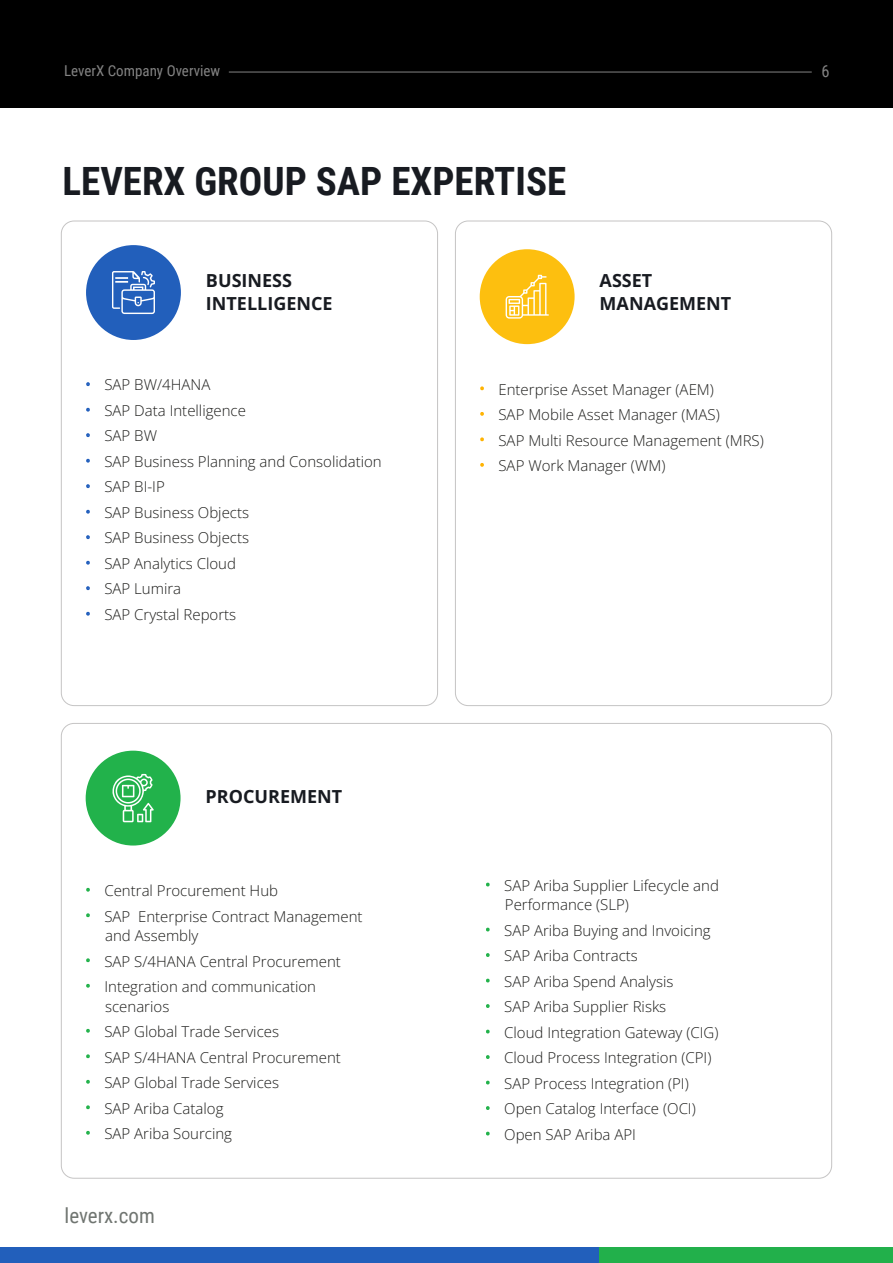
<style>
.page{position:relative;width:893px;height:1263px;background:#fff}
.page>*{position:absolute;margin:0;border:0;box-sizing:border-box;transform-origin:0 0}
.t1{font:700 39px "Roboto Condensed";color:#181b21}
.t2{font:21px "Roboto Condensed";color:#707571}
.t3{font:700 18px/22.5px "Open Sans";color:#181b21}
.t4{font:16.5px "Roboto Condensed";color:#838383}
.t5{font:300 15px/25.5px "Open Sans";color:#1d1d1b}
.t6{font:15px "Roboto Condensed";color:#838383}
.s1{font-weight:400;font-size:18px;color:#225fbd}
.s2{font-weight:400;font-size:18px;color:#22b24b}
.s3{font-weight:400;font-size:18px;color:#ffb300}
</style>
<div class="page">
<div style="left:0;top:0;width:893px;height:108px;background:#000"></div>
<hr style="left:229px;top:72px;width:583px;height:1px;background:#838383">
<div style="left:0;top:1247px;width:893px;height:16px;background:#225fbb"></div>
<div style="left:600px;top:1247px;width:293px;height:16px;background:#22b04b"></div>
<svg style="left:86px;top:382px;width:4px;height:5px"></svg>
<svg style="left:86px;top:407px;width:4px;height:5px"></svg>
<svg style="left:86px;top:433px;width:4px;height:5px"></svg>
<svg style="left:86px;top:458px;width:4px;height:5px"></svg>
<svg style="left:86px;top:484px;width:4px;height:5px"></svg>
<svg style="left:86px;top:509px;width:4px;height:5px"></svg>
<svg style="left:86px;top:535px;width:4px;height:5px"></svg>
<svg style="left:86px;top:560px;width:4px;height:5px"></svg>
<svg style="left:86px;top:586px;width:4px;height:5px"></svg>
<svg style="left:86px;top:611px;width:4px;height:5px"></svg>
<svg style="left:480px;top:386px;width:4px;height:5px"></svg>
<svg style="left:480px;top:412px;width:4px;height:4px"></svg>
<svg style="left:480px;top:437px;width:4px;height:5px"></svg>
<svg style="left:480px;top:463px;width:4px;height:4px"></svg>
<div style="left:86px;top:245px;width:95px;height:95px;background:#225fbb;border-radius:50%"></div>
<svg style="left:112px;top:271px;width:43px;height:43px"></svg>
<div style="left:480px;top:249px;width:95px;height:95px;background:#fdbf0f;border-radius:50%"></div>
<svg style="left:506px;top:275px;width:43px;height:44px"></svg>
<svg style="left:86px;top:887px;width:4px;height:5px"></svg>
<svg style="left:86px;top:913px;width:4px;height:5px"></svg>
<svg style="left:86px;top:958px;width:4px;height:5px"></svg>
<svg style="left:86px;top:983px;width:4px;height:5px"></svg>
<svg style="left:86px;top:1028px;width:4px;height:5px"></svg>
<svg style="left:86px;top:1054px;width:4px;height:5px"></svg>
<svg style="left:86px;top:1079px;width:4px;height:5px"></svg>
<svg style="left:86px;top:1105px;width:4px;height:5px"></svg>
<svg style="left:86px;top:1130px;width:4px;height:5px"></svg>
<svg style="left:486px;top:882px;width:4px;height:5px"></svg>
<svg style="left:486px;top:927px;width:4px;height:5px"></svg>
<svg style="left:486px;top:953px;width:4px;height:4px"></svg>
<svg style="left:486px;top:978px;width:4px;height:5px"></svg>
<svg style="left:486px;top:1004px;width:4px;height:4px"></svg>
<svg style="left:486px;top:1029px;width:4px;height:5px"></svg>
<svg style="left:486px;top:1055px;width:4px;height:4px"></svg>
<svg style="left:486px;top:1080px;width:4px;height:5px"></svg>
<svg style="left:486px;top:1106px;width:4px;height:4px"></svg>
<svg style="left:486px;top:1131px;width:4px;height:5px"></svg>
<div style="left:86px;top:751px;width:95px;height:94px;background:#22b24b;border-radius:50%"></div>
<svg style="left:112px;top:774px;width:42px;height:48px"></svg>
<p class="t6" style="left:64px;top:60px;width:158px">LeverX Company Overview</p>
<p class="t4" style="left:821px;top:60px;width:10px">6</p>
<h1 class="t1" style="left:63px;top:154px;width:505px">LEVERX GROUP SAP EXPERTISE</h1>
<p class="t3" style="left:206px;top:269px;width:128px">BUSINESS<br>INTELLIGENCE</p>
<p class="t3" style="left:600px;top:269px;width:133px">ASSET<br>MANAGEMENT</p>
<p class="t5" style="left:86px;top:372px;width:298px"><span class="s1">·</span> SAP BW/4HANA<br><span class="s1">·</span> SAP Data Intelligence<br><span class="s1">·</span> SAP BW<br><span class="s1">·</span> SAP Business Planning and Consolidation <span class="s1">·</span> SAP BI-IP<br><span class="s1">·</span> SAP Business Objects<br><span class="s1">·</span> SAP Business Objects<br><span class="s1">·</span> SAP Analytics Cloud<br><span class="s1">·</span> SAP Lumira<br><span class="s1">·</span> SAP Crystal Reports</p>
<p class="t3" style="left:206px;top:785px;width:138px">PROCUREMENT</p>
<p class="t5" style="left:86px;top:877px;width:278px"><span class="s2">·</span> Central Procurement Hub<br><span class="s2">·</span> SAP Enterprise Contract Management</p>
<p class="t5" style="left:86px;top:922px;width:257px;text-indent:20px">and Assembly<br><span class="s2">·</span> SAP S/4HANA Central Procurement <span class="s2">·</span> Integration and communication</p>
<p class="t5" style="left:86px;top:993px;width:257px;text-indent:20px">scenarios<br><span class="s2">·</span> SAP Global Trade Services<br><span class="s2">·</span> SAP S/4HANA Central Procurement <span class="s2">·</span> SAP Global Trade Services<br><span class="s2">·</span> SAP Ariba Catalog<br><span class="s2">·</span> SAP Ariba Sourcing</p>
<h2 class="t2" style="left:65px;top:1201px;width:92px">leverx.com</h2>
<p class="t5" style="left:480px;top:376px;width:286px"><span class="s3">·</span> Enterprise Asset Manager (AEM)<br><span class="s3">·</span> SAP Mobile Asset Manager (MAS)<br><span class="s3">·</span> SAP Multi Resource Management (MRS) <span class="s3">·</span> SAP Work Manager (WM)</p>
<p class="t5" style="left:505px;top:875px;width:215px;line-height:19.5px;text-indent:-20px"><span class="s2">·</span> SAP Ariba Supplier Lifecycle and<br>Performance (SLP)</p>
<p class="t5" style="left:485px;top:917px;width:235px"><span class="s2">·</span> SAP Ariba Buying and Invoicing <span class="s2">·</span> SAP Ariba Contracts<br><span class="s2">·</span> SAP Ariba Spend Analysis<br><span class="s2">·</span> SAP Ariba Supplier Risks<br><span class="s2">·</span> Cloud Integration Gateway (CIG) <span class="s2">·</span> Cloud Process Integration (CPI) <span class="s2">·</span> SAP Process Integration (PI)<br><span class="s2">·</span> Open Catalog Interface (OCI)<br><span class="s2">·</span> Open SAP Ariba API</p>
</div>
